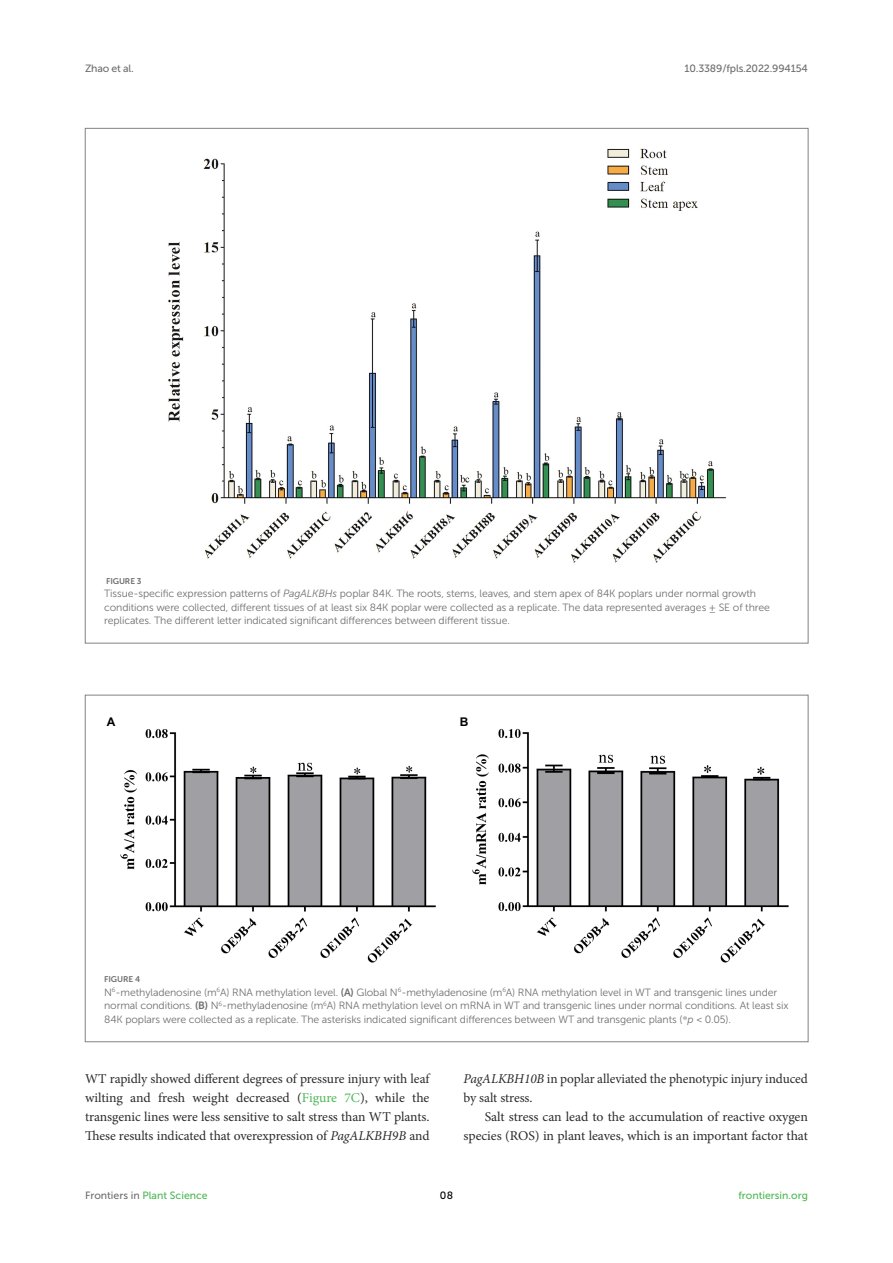
<style>
.page{position:relative;width:893px;height:1263px;background:#fff}
.page>*{position:absolute;margin:0;border:0;box-sizing:border-box;transform-origin:0 0}
.TEXT_FLUSH{font:13.5px/18.8px "Minion Pro";letter-spacing:-.005em;color:#2b2b2a;text-align:justify}
.TEXT{font:13.5px/18.8px "Minion Pro";letter-spacing:-.005em;color:#2b2b2a;text-align:right}
.t1{font:700 12px "Arial";color:#000}
.FIG_LEG{font:10.5px/13.5px "Museo Sans 300";letter-spacing:-.01em;color:#706f70}
.t2{font:10.5px "Museo Sans 500";color:#4eb855}
.t3{font:10.5px "Museo Sans 500";letter-spacing:-.015em;color:#706f70}
.t4{font:10.5px "Museo Sans 500";color:#000}
.FIG_HD{font:8.25px "Museo Sans 700";letter-spacing:-.01em;color:#706f70}
.s1{font-style:italic}
.s2{font-family:"Museo Sans 700"}
.s3{font-family:"STIX General"}
.s4{color:#4eb855}
.s5{color:#706f70}
</style>
<div class="page">
<img style="left:168px;top:148px;width:558px;height:415px">
<img style="left:120px;top:728px;width:669px;height:235px">
<p class="t3" style="left:85px;top:63px;width:50px">Zhao et al.</p>
<p class="t3" style="left:684px;top:63px;width:125px">10.3389/fpls.2022.994154</p>
<p class="FIG_HD" style="left:106px;top:576px;width:37px">FIGURE 3</p>
<p class="FIG_LEG" style="left:104px;top:587px;width:667px">Tissue-specific expression patterns of <span class="s1">PagALKBHs</span> poplar 84K. The roots, stems, leaves, and stem apex of 84K poplars under normal growth conditions were collected, different tissues of at least six 84K poplar were collected as a replicate. The data represented averages ± SE of three replicates. The different letter indicated significant differences between different tissue.</p>
<p class="t1" style="left:107px;top:714px;width:10px">A</p>
<p class="t1" style="left:460px;top:714px;width:10px">B</p>
<p class="FIG_HD" style="left:104px;top:975px;width:37px">FIGURE 4</p>
<p class="FIG_LEG" style="left:104px;top:985px;width:686px">N<sup>6</sup>-methyladenosine (m<sup>6</sup>A) RNA methylation level. <span class="s2">(A)</span> Global N<sup>6</sup>-methyladenosine (m<sup>6</sup>A) RNA methylation level in WT and transgenic lines under normal conditions. <span class="s2">(B)</span> N<sup>6</sup>-methyladenosine (m<sup>6</sup>A) RNA methylation level on mRNA in WT and transgenic lines under normal conditions. At least six<br>84K poplars were collected as a replicate. The asterisks indicated significant differences between WT and transgenic plants (<span class="s3">*</span><span class="s1">p</span> &lt; 0.05).</p>
<p class="TEXT_FLUSH" style="left:85px;top:1070px;width:346px">WT rapidly showed different degrees of pressure injury with leaf wilting and fresh weight decreased (<span class="s4">Figure 7C</span>), while the transgenic lines were less sensitive to salt stress than WT plants.<br>These results indicated that overexpression of <span class="s1">PagALKBH9B</span> and</p>
<p class="TEXT_FLUSH" style="left:463px;top:1070px;width:346px"><span class="s1">PagALKBH10B</span> in poplar alleviated the phenotypic injury induced by salt stress.</p>
<p class="TEXT" style="left:463px;top:1107px;width:346px">Salt stress can lead to the accumulation of reactive oxygen species (ROS) in plant leaves, which is an important factor that</p>
<p class="t2" style="left:85px;top:1190px;width:124px"><span class="s5">Frontiers in</span> Plant Science</p>
<p class="t4" style="left:440px;top:1190px;width:15px">08</p>
<p class="t2" style="left:738px;top:1190px;width:71px">frontiersin.org</p>
</div>
